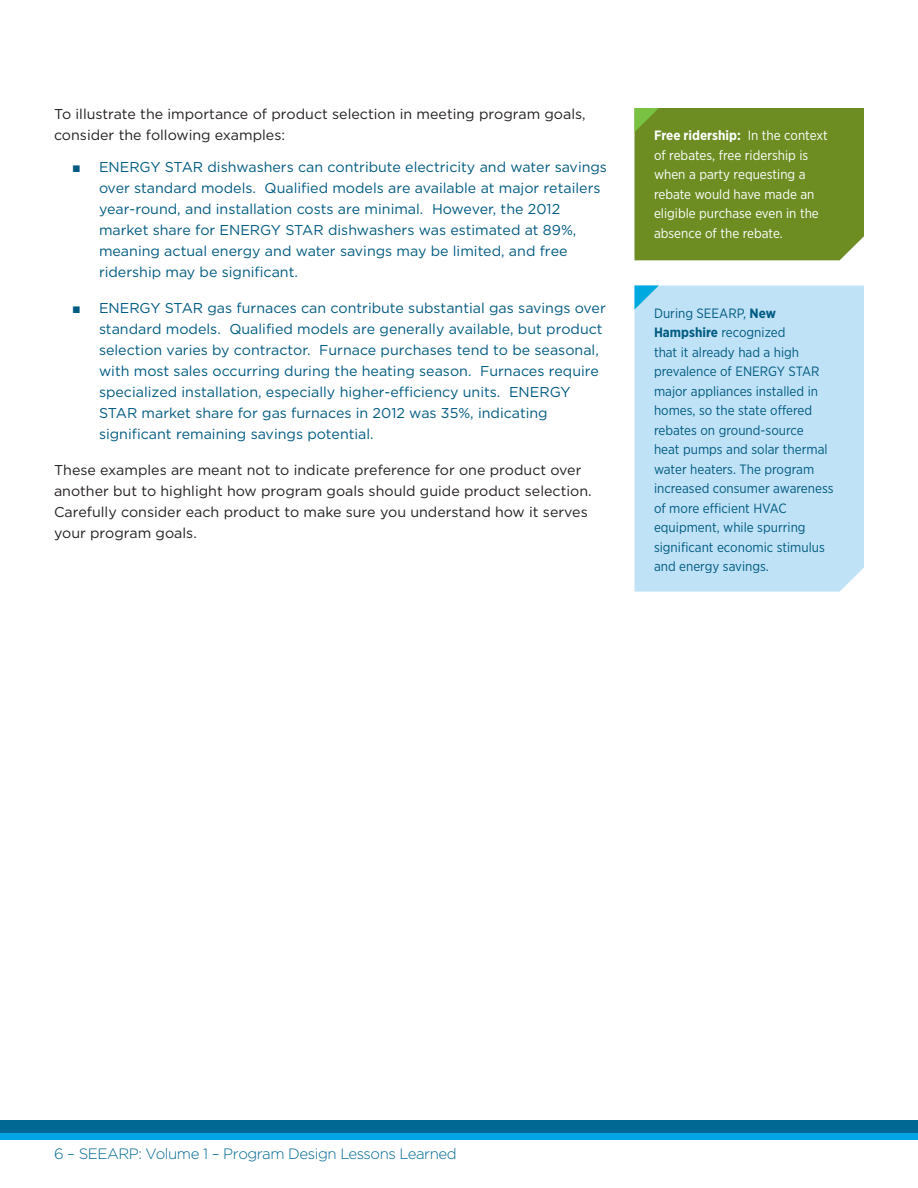
<style>
.page{position:relative;width:918px;height:1188px;background:#fff}
.page>*{position:absolute;margin:0;border:0;box-sizing:border-box;transform-origin:0 0}
.t1{font:300 15px "Gotham";letter-spacing:-.03em;color:#006893}
.t2{font:14.25px/21px "Gotham";color:#005b82}
.SEEARP_COPY{font:14.25px/21px "Gotham";color:#231f20}
.SEEARP_SideBar{font:13.5px/19.5px "Gotham Narrow";color:#005b82}
.SEEARP_SideBar-2{font:13.5px/19.5px "Gotham Narrow";color:#fff}
.s1{font-family:"Arial";font-weight:700}
.s2{font-weight:700}
</style>
<div class="page">
<div style="left:0;top:1121px;width:918px;height:13px;background:#006893"></div>
<div style="left:0;top:1133px;width:918px;height:6px;background:#00a5e3"></div>
<div style="left:634px;top:286px;width:230px;height:306px;background:#c0e2f6"></div>
<svg style="left:634px;top:285px;width:25px;height:25px"></svg>
<div style="left:634px;top:108px;width:230px;height:152px;background:#6d8d23"></div>
<p class="SEEARP_COPY" style="left:54px;top:104px;width:533px">To illustrate the importance of product selection in meeting program goals, consider the following examples:</p>
<p class="t2" style="left:99px;top:156px;width:510px;text-indent:-27px"><span class="s1">■</span> ENERGY STAR dishwashers can contribute electricity and water savings over standard models. Qualified models are available at major retailers year-round, and installation costs are minimal. However, the 2012 market share for ENERGY STAR dishwashers was estimated at 89%, meaning actual energy and water savings may be limited, and free ridership may be significant.</p>
<p class="t2" style="left:99px;top:297px;width:508px;text-indent:-27px"><span class="s1">■</span> ENERGY STAR gas furnaces can contribute substantial gas savings over standard models. Qualified models are generally available, but product selection varies by contractor. Furnace purchases tend to be seasonal, with most sales occurring during the heating season. Furnaces require specialized installation, especially higher-efficiency units. ENERGY STAR market share for gas furnaces in 2012 was 35%, indicating significant remaining savings potential.</p>
<p class="SEEARP_COPY" style="left:54px;top:459px;width:537px">These examples are meant not to indicate preference for one product over another but to highlight how program goals should guide product selection.<br>Carefully consider each product to make sure you understand how it serves your program goals.</p>
<p class="SEEARP_SideBar-2" style="left:654px;top:126px;width:175px"><span class="s2">Free ridership:</span> In the context of rebates, free ridership is when a party requesting a rebate would have made an eligible purchase even in the absence of the rebate.</p>
<p class="SEEARP_SideBar" style="left:654px;top:303px;width:181px">During SEEARP, <span class="s2">New<br>Hampshire</span> recognized<br>that it already had a high prevalence of ENERGY STAR major appliances installed in homes, so the state offered rebates on ground-source<br>heat pumps and solar thermal water heaters. The program increased consumer awareness of more efficient HVAC equipment, while spurring significant economic stimulus and energy savings.</p>
<p class="t1" style="left:54px;top:1146px;width:404px">6 Ð SEEARP: Volume 1 Ð Program Design Lessons Learned</p>
</div>
